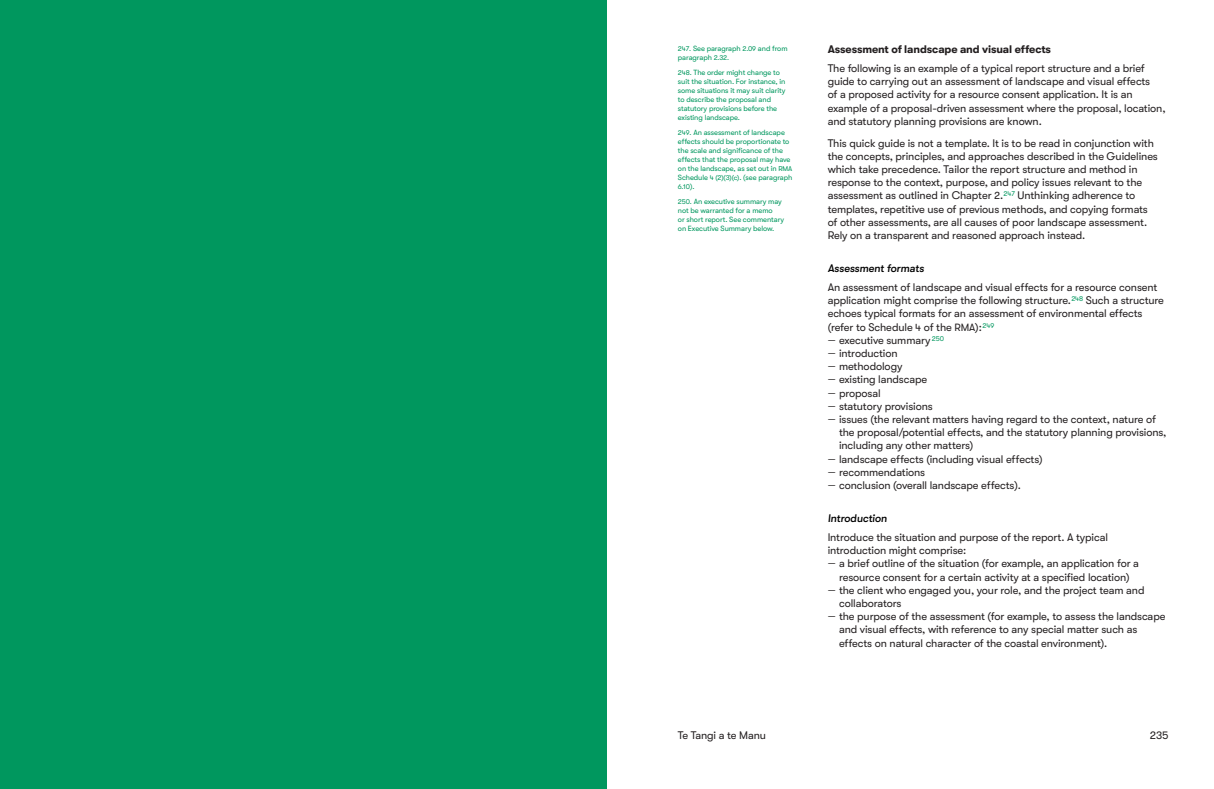
<style>
.page{position:relative;width:1214px;height:789px;background:#fff}
.page>*{position:absolute;margin:0;border:0;box-sizing:border-box;transform-origin:0 0}
.t1{font:11px/13.2px "GT Walsheim Pro";letter-spacing:-.01em;color:#231f20}
.t2{font:700 11px "GT Walsheim Pro";letter-spacing:-.01em;color:#231f20}
.t3{font:italic 500 11px "GT Walsheim Pro";letter-spacing:-.01em;color:#000}
.t4{font:7.5px/9px "GT Walsheim Pro";letter-spacing:-.01em;color:#00975e}
.t5{font:7px "GT Walsheim Pro";color:#00975e}
.s1{font-size:7px}
.s2{font-size:7.5px}
.s3{font-size:10.5px}
.s4{font-size:10px}
</style>
<div class="page">
<div style="left:0;top:0;width:607px;height:788px;background:#00975e"></div>
<p class="t4" style="left:677px;top:44px;width:111px"><span class="s1">247.</span> See paragraph <span class="s1">2.09</span> and from paragraph <span class="s1">2.32.</span></p>
<p class="t4" style="left:677px;top:68px;width:109px"><span class="s1">248.</span> The order might change to suit the situation. For instance, in some situations it may suit clarity to describe the proposal and statutory provisions before the existing landscape.</p>
<p class="t4" style="left:677px;top:128px;width:116px"><span class="s1">249.</span> An assessment of landscape effects should be proportionate to the scale and significance of the effects that the proposal may have on the landscape, as set out in <span class="s1">RMA </span>Schedule <span class="s1">4 (2)(3)(c)</span>. (see paragraph</p>
<p class="t5" style="left:677px;top:182px;width:18px">6.10<span class="s2">).</span></p>
<p class="t4" style="left:677px;top:197px;width:108px"><span class="s1">250.</span> An executive summary may not be warranted for a memo<br>or short report. See commentary on Executive Summary below.</p>
<p class="t2" style="left:827px;top:43px;width:225px">Assessment of landscape and visual effects</p>
<p class="t1" style="left:827px;top:62px;width:339px">The following is an example of a typical report structure and a brief guide to carrying out an assessment of landscape and visual effects<br>of a proposed activity for a resource consent application. It is an example of a proposal-driven assessment where the proposal, location, and statutory planning provisions are known.</p>
<p class="t1" style="left:827px;top:136px;width:332px">This quick guide is not a template. It is to be read in conjunction with the concepts, principles, and approaches described in the Guidelines which take precedence. Tailor the report structure and method in response to the context, purpose, and policy issues relevant to the assessment as outlined in Chapter <span class="s3">2</span>.<sup>247</sup> Unthinking adherence to templates, repetitive use of previous methods, and copying formats of other assessments, are all causes of poor landscape assessment.<br>Rely on a transparent and reasoned approach instead.</p>
<p class="t3" style="left:827px;top:262px;width:98px">Assessment formats</p>
<p class="t1" style="left:827px;top:280px;width:331px">An assessment of landscape and visual effects for a resource consent</p>
<p class="t1" style="left:827px;top:293px;width:338px">application might comprise the following structure.<sup>248</sup> Such a structure</p>
<p class="t1" style="left:827px;top:307px;width:316px">echoes typical formats for an assessment of environmental effects</p>
<p class="t1" style="left:827px;top:320px;width:168px">(refer to Schedule <span class="s3">4</span> of the <span class="s3">RMA</span>):<sup>249</sup></p>
<p class="t1" style="left:827px;top:333px;width:118px"><span class="s4">ͨ</span> executive summary <sup>250</sup></p>
<p class="t1" style="left:827px;top:346px;width:71px"><span class="s4">ͨ</span> introduction</p>
<p class="t1" style="left:827px;top:359px;width:76px"><span class="s4">ͨ</span> methodology</p>
<p class="t1" style="left:827px;top:373px;width:101px"><span class="s4">ͨ</span> existing landscape</p>
<p class="t1" style="left:827px;top:386px;width:54px"><span class="s4">ͨ</span> proposal</p>
<p class="t1" style="left:827px;top:399px;width:107px"><span class="s4">ͨ</span> statutory provisions</p>
<p class="t1" style="left:827px;top:412px;width:330px"><span class="s4">ͨ</span> issues (the relevant matters having regard to the context, nature of</p>
<p class="t1" style="left:838px;top:425px;width:329px">the proposal/potential effects, and the statutory planning provisions,</p>
<p class="t1" style="left:838px;top:439px;width:136px">including any other matters)</p>
<p class="t1" style="left:827px;top:452px;width:216px"><span class="s4">ͨ</span> landscape effects (including visual effects)</p>
<p class="t1" style="left:827px;top:465px;width:99px"><span class="s4">ͨ</span> recommendations</p>
<p class="t1" style="left:827px;top:478px;width:195px"><span class="s4">ͨ</span> conclusion (overall landscape effects).</p>
<p class="t3" style="left:827px;top:511px;width:61px">Introduction</p>
<p class="t1" style="left:827px;top:530px;width:282px">Introduce the situation and purpose of the report. A typical</p>
<p class="t1" style="left:827px;top:543px;width:140px">introduction might comprise:</p>
<p class="t1" style="left:827px;top:556px;width:313px"><span class="s4">ͨ</span> a brief outline of the situation (for example, an application for a</p>
<p class="t1" style="left:838px;top:570px;width:292px">resource consent for a certain activity at a specified location)</p>
<p class="t1" style="left:827px;top:583px;width:318px"><span class="s4">ͨ</span> the client who engaged you, your role, and the project team and</p>
<p class="t1" style="left:838px;top:596px;width:64px">collaborators</p>
<p class="t1" style="left:827px;top:609px;width:339px"><span class="s4">ͨ</span> the purpose of the assessment (for example, to assess the landscape</p>
<p class="t1" style="left:838px;top:622px;width:300px">and visual effects, with reference to any special matter such as</p>
<p class="t1" style="left:838px;top:636px;width:270px">effects on natural character of the coastal environment).</p>
<p class="t1" style="left:677px;top:727px;width:90px">Te Tangi a te Manu</p>
<p class="t1" style="left:1149px;top:727px;width:20px">235</p>
</div>
